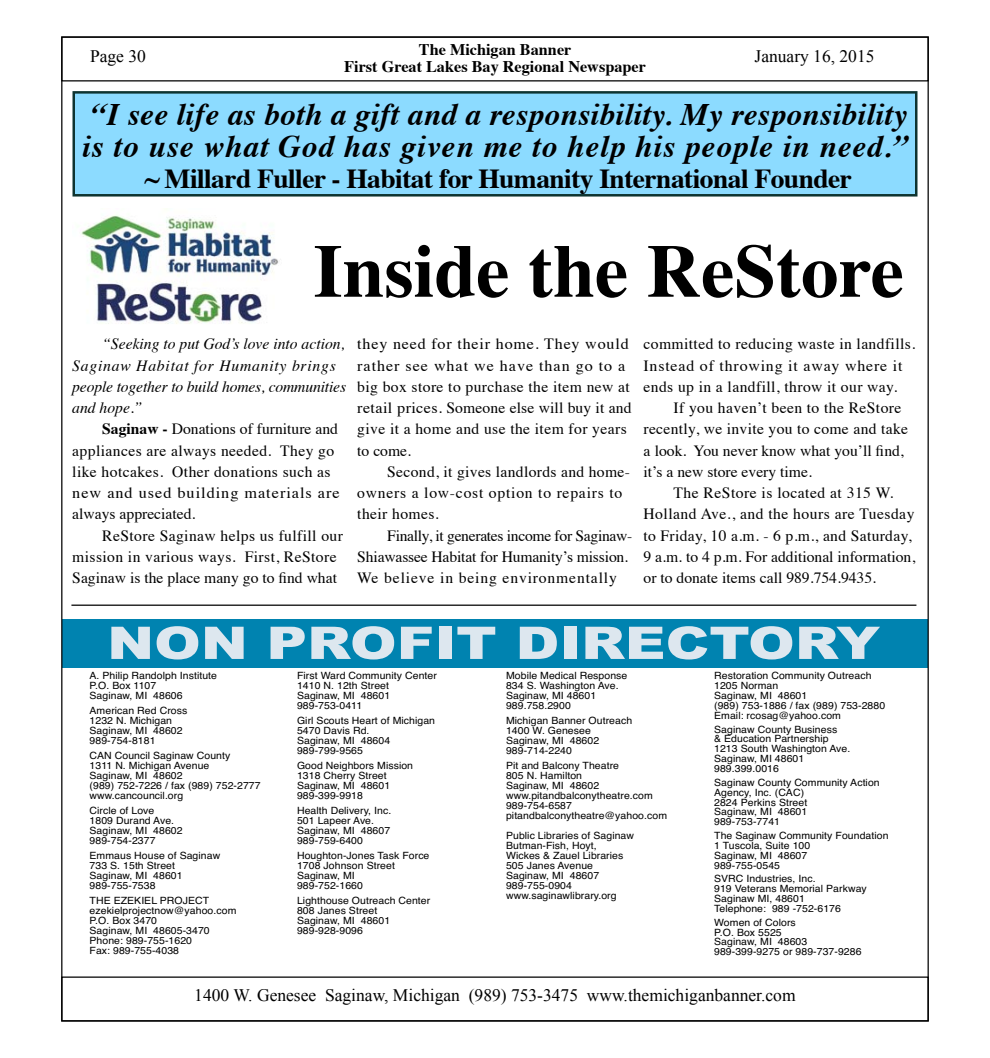
<style>
.page{position:relative;width:990px;height:1058px;background:#fff}
.page>*{position:absolute;margin:0;border:0;box-sizing:border-box;transform-origin:0 0}
.t1{font:700 75px "Times";color:#000}
.t2{font:900 45px "Arial";color:#dde7ef;scale:1.25 1}
.t3{font:italic 700 31.25px/31.2px "Times";letter-spacing:.01em;color:#000}
.t4{font:700 27.5px "Times";letter-spacing:-.02em;color:#000}
.t5{font:17.5px "Times New Roman";color:#000}
.t6{font:700 16.25px/16.2px "Times";color:#000;text-align:center}
.t7{font:15.62px/21.2px "Times";letter-spacing:.025em;color:#000}
.t8{font:italic 15.62px/21.2px "Times";color:#000}
.t9{font:15.62px/21.2px "Times";letter-spacing:-.01em;color:#000}
.t10{font:10px/10px "Helvetica";letter-spacing:.005em;color:#000;scale:1.05 1}
.s1{font-weight:700}
</style>
<div class="page">
<div style="left:62px;top:619px;width:866px;height:49px;background:#0083b0"></div>
<div style="left:61px;top:976px;width:868px;height:45px;border:1px solid #000"></div>
<div style="left:61px;top:36px;width:868px;height:45px;border:1px solid #000"></div>
<div style="left:72px;top:91px;width:846px;height:105px;background:#8cdbff;border:2px solid #0e3430"></div>
<img style="left:81px;top:215px;width:198px;height:109px">
<hr style="left:71px;top:604px;width:845px;height:2px;background:#000">
<h3 class="t6" style="left:344px;top:40px;width:303px">The Michigan Banner<br>First Great Lakes Bay Regional Newspaper</h3>
<h3 class="t5" style="left:755px;top:44px;width:122px">January 16, 2015</h3>
<h3 class="t3" style="left:82px;top:96px;width:828px">“I see life as both a gift and a responsibility. My responsibility is to use what God has given me to help his people in need.”</h3>
<h3 class="t4" style="left:145px;top:152px;width:709px">~ Millard Fuller - Habitat for Humanity International Founder</h3>
<h3 class="t5" style="left:90px;top:44px;width:57px">Page 30</h3>
<h1 class="t1" style="left:314px;top:199px;width:592px">Inside the ReStore</h1>
<h3 class="t8" style="left:72px;top:332px;width:275px;text-indent:30px">“Seeking to put God’s love into action,<br>Saginaw Habitat for Humanity brings people together to build homes, communities and hope.”</h3>
<h3 class="t7" style="left:72px;top:417px;width:269px;text-indent:30px"><span class="s1">Saginaw -</span> Donations of furniture and appliances are always needed. They go like hotcakes. Other donations such as new and used building materials are always appreciated.</h3>
<h3 class="t7" style="left:72px;top:523px;width:272px;text-indent:30px">ReStore Saginaw helps us fulfill our mission in various ways. First, ReStore<br>Saginaw is the place many go to find what</h3>
<h3 class="t7" style="left:357px;top:332px;width:276px">they need for their home. They would rather see what we have than go to a big box store to purchase the item new at retail prices. Someone else will buy it and give it a home and use the item for years to come.</h3>
<h3 class="t7" style="left:357px;top:459px;width:274px;text-indent:30px">Second, it gives landlords and home&shy;owners a low-cost option to repairs to their homes.</h3>
<h3 class="t9" style="left:357px;top:523px;width:277px;text-indent:30px">Finally, it generates income for Saginaw-<br>Shiawassee Habitat for Humanity’s mission.<br>We believe in being environmentally</h3>
<h3 class="t7" style="left:644px;top:332px;width:273px">committed to reducing waste in landfills.<br>Instead of throwing it away where it ends up in a landfill, throw it our way.</h3>
<h3 class="t7" style="left:644px;top:396px;width:266px;text-indent:30px">If you haven’t been to the ReStore recently, we invite you to come and take a look. You never know what you’ll find, it’s a new store every time.</h3>
<h3 class="t7" style="left:644px;top:481px;width:273px;text-indent:30px">The ReStore is located at 315 W.<br>Holland Ave., and the hours are Tuesday to Friday, 10 a.m. - 6 p.m., and Saturday, 9 a.m. to 4 p.m. For additional information, or to donate items call 989.754.9435.</h3>
<h2 class="t2" style="left:107px;top:610px;width:620px">NON PROFIT DIRECTORY</h2>
<p class="t10" style="left:90px;top:671px;width:123px">A. Philip Randolph Institute<br>P.O. Box 1107<br>Saginaw, MI 48606</p>
<p class="t10" style="left:90px;top:706px;width:95px">American Red Cross<br>1232 N. Michigan<br>Saginaw, MI 48602<br>989-754-8181</p>
<p class="t10" style="left:90px;top:751px;width:164px">CAN Council Saginaw County<br>1311 N. Michigan Avenue<br>Saginaw, MI 48602<br>(989) 752-7226 / fax (989) 752-2777 www.cancouncil.org</p>
<p class="t10" style="left:90px;top:806px;width:90px">Circle of Love<br>1809 Durand Ave.<br>Saginaw, MI 48602<br>989-754-2377</p>
<p class="t10" style="left:90px;top:851px;width:126px">Emmaus House of Saginaw<br>733 S. 15th Street<br>Saginaw, MI 48601<br>989-755-7538</p>
<p class="t10" style="left:90px;top:896px;width:141px">THE EZEKIEL PROJECT ezekielprojectnow@yahoo.com<br>P.O. Box 3470<br>Saginaw, MI 48605-3470<br>Phone: 989-755-1620<br>Fax: 989-755-4038</p>
<p class="t10" style="left:297px;top:671px;width:135px">First Ward Community Center<br>1410 N. 12th Street<br>Saginaw, MI 48601<br>989-753-0411</p>
<p class="t10" style="left:297px;top:716px;width:133px">Girl Scouts Heart of Michigan<br>5470 Davis Rd.<br>Saginaw, MI 48604<br>989-799-9565</p>
<p class="t10" style="left:297px;top:761px;width:112px">Good Neighbors Mission<br>1318 Cherry Street<br>Saginaw, MI 48601<br>989-399-9918</p>
<p class="t10" style="left:297px;top:806px;width:91px">Health Delivery, Inc.<br>501 Lapeer Ave.<br>Saginaw, MI 48607<br>989-759-6400</p>
<p class="t10" style="left:297px;top:851px;width:128px">Houghton-Jones Task Force<br>1708 Johnson Street<br>Saginaw, MI<br>989-752-1660</p>
<p class="t10" style="left:297px;top:896px;width:128px">Lighthouse Outreach Center<br>808 Janes Street<br>Saginaw, MI 48601<br>989-928-9096</p>
<p class="t10" style="left:714px;top:671px;width:164px">Restoration Community Outreach<br>1205 Norman<br>Saginaw, MI 48601<br>(989) 753-1886 / fax (989) 753-2880<br>Email: rcosag@yahoo.com</p>
<p class="t10" style="left:714px;top:724px;width:131px">Saginaw County Business<br>&amp; Education Partnership<br>1213 South Washington Ave.<br>Saginaw, MI 48601<br>989.399.0016</p>
<p class="t10" style="left:714px;top:777px;width:159px">Saginaw County Community Action<br>Agency, Inc. (CAC)<br>2824 Perkins Street<br>Saginaw, MI 48601<br>989-753-7741</p>
<p class="t10" style="left:714px;top:830px;width:168px">The Saginaw Community Foundation<br>1 Tuscola, Suite 100<br>Saginaw, MI 48607<br>989-755-0545</p>
<p class="t10" style="left:714px;top:874px;width:147px">SVRC Industries, Inc.<br>919 Veterans Memorial Parkway<br>Saginaw MI, 48601<br>Telephone: 989 -752-6176</p>
<p class="t10" style="left:714px;top:917px;width:142px">Women of Colors<br>P.O. Box 5525<br>Saginaw, MI 48603<br>989-399-9275 or 989-737-9286</p>
<p class="t10" style="left:506px;top:671px;width:117px">Mobile Medical Response<br>834 S. Washington Ave.<br>Saginaw, MI 48601<br>989.758.2900</p>
<p class="t10" style="left:506px;top:716px;width:122px">Michigan Banner Outreach<br>1400 W. Genesee<br>Saginaw, MI 48602<br>989-714-2240</p>
<p class="t10" style="left:506px;top:761px;width:155px">Pit and Balcony Theatre<br>805 N. Hamilton<br>Saginaw, MI 48602 www.pitandbalconytheatre.com<br>989-754-6587 pitandbalconytheatre@yahoo.com</p>
<p class="t10" style="left:506px;top:831px;width:123px">Public Libraries of Saginaw<br>Butman-Fish, Hoyt,<br>Wickes &amp; Zauel Libraries<br>505 Janes Avenue<br>Saginaw, MI 48607<br>989-755-0904 www.saginawlibrary.org</p>
<h3 class="t5" style="left:194px;top:983px;width:603px">1400 W. Genesee Saginaw, Michigan (989) 753-3475 www.themichiganbanner.com</h3>
</div>
